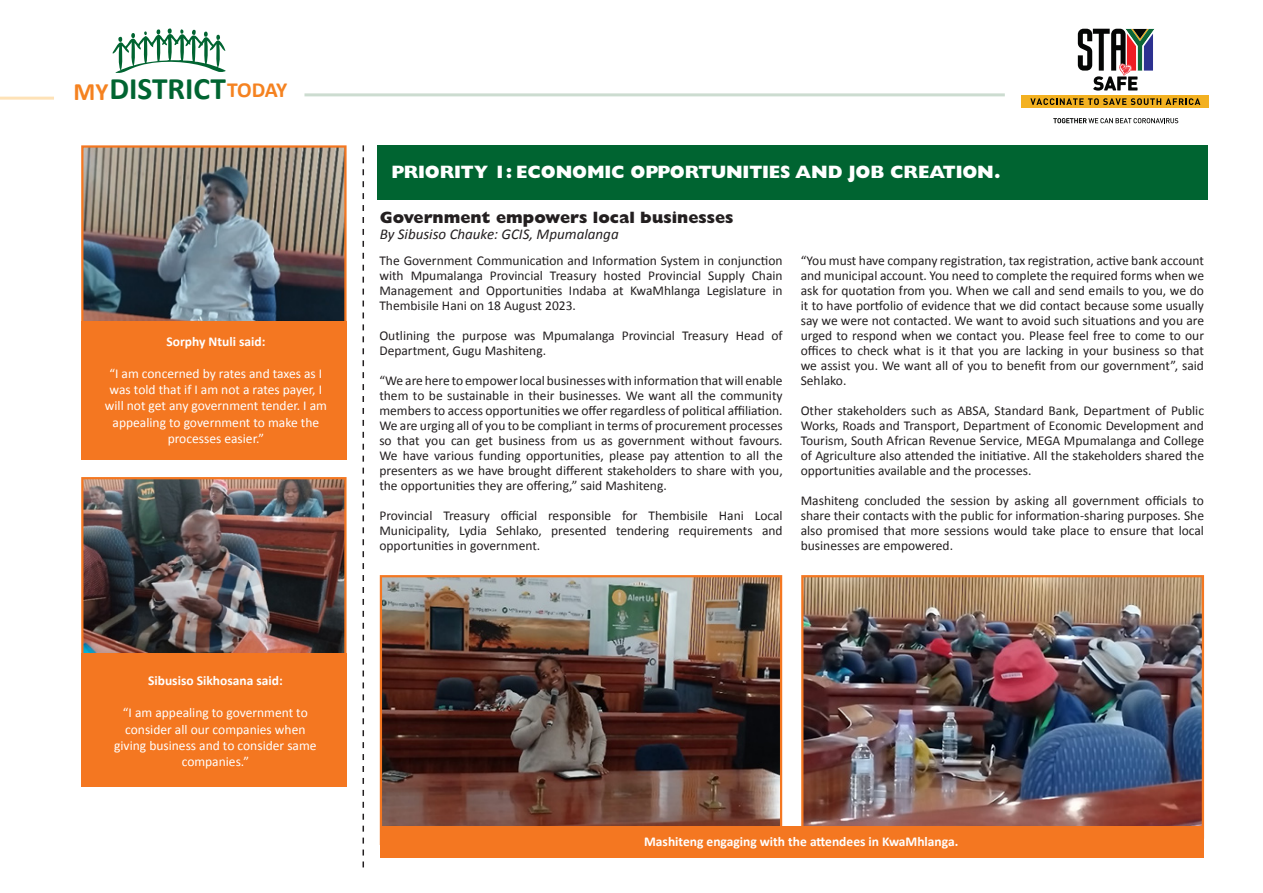
<style>
.page{position:relative;width:1263px;height:893px;background:#fff}
.page>*{position:absolute;margin:0;border:0;box-sizing:border-box;transform-origin:0 0}
.t1{font:700 31.35px "Calibri";color:#006431}
.t2{font:700 25.05px "Calibri";color:#f58220}
.t3{font:700 21.6px "Calibri";letter-spacing:-.025em;color:#f58220}
.t4{font:800 18px "Gill Sans MT Pro";letter-spacing:-.01em;color:#fff}
.t5{font:800 16.5px "Gill Sans MT Pro";color:#231f20}
.t6{font:italic 15px "Calibri";color:#231f20}
.t7{font:13.5px/15px "Calibri";color:#231f20;text-align:justify}
.t8{font:13.5px/16.2px "Calibri";color:#fff;text-align:center}
.t9{font:700 13.5px "Calibri";color:#fff}
</style>
<div class="page">
<hr style="left:0;top:97px;width:54px;height:3px;background:#fee2b7">
<hr style="left:304px;top:93px;width:701px;height:3px;background:#ccdcd0">
<svg style="left:113px;top:28px;width:113px;height:45px"></svg>
<svg style="left:1078px;top:29px;width:76px;height:62px"></svg>
<div style="left:1022px;top:95px;width:187px;height:12px;background:#f3b121"></div>
<svg style="left:1030px;top:98px;width:170px;height:7px"></svg>
<svg style="left:1053px;top:118px;width:125px;height:5px"></svg>
<div style="left:377px;top:145px;width:830px;height:55px;background:#006431"></div>
<svg style="left:362px;top:145px;width:2px;height:722px"></svg>
<img style="left:383px;top:578px;width:396px;height:248px">
<div style="left:380px;top:575px;width:402px;height:270px;border:2px solid #f47721"></div>
<img style="left:804px;top:578px;width:397px;height:248px">
<div style="left:801px;top:575px;width:403px;height:264px;border:2px solid #f47721"></div>
<div style="left:380px;top:826px;width:402px;height:32px;background:#f47721"></div>
<div style="left:777px;top:826px;width:427px;height:32px;background:#f47721"></div>
<img style="left:84px;top:148px;width:260px;height:173px">
<div style="left:81px;top:145px;width:266px;height:196px;border:2px solid #f47721"></div>
<img style="left:84px;top:480px;width:260px;height:173px">
<div style="left:81px;top:477px;width:266px;height:196px;border:2px solid #f47721"></div>
<div style="left:81px;top:321px;width:266px;height:138px;background:#f47721"></div>
<div style="left:81px;top:653px;width:266px;height:134px;background:#f47721"></div>
<p class="t2" style="left:73px;top:75px;width:36px">MY</p>
<p class="t1" style="left:109px;top:69px;width:118px">DISTRICT</p>
<p class="t3" style="left:227px;top:76px;width:62px">TODAY</p>
<p class="t9" style="left:166px;top:332px;width:101px">Sorphy Ntuli said:</p>
<p class="t8" style="left:105px;top:365px;width:224px">“I am concerned by rates and taxes as I was told that if I am not a rates payer, I will not get any government tender. I am appealing to government to make the processes easier.”</p>
<p class="t9" style="left:148px;top:672px;width:136px">Sibusiso Sikhosana said:</p>
<p class="t8" style="left:114px;top:705px;width:204px">“I am appealing to government to consider all our companies when giving business and to consider same companies.”</p>
<p class="t4" style="left:391px;top:162px;width:611px">PRIORITY 1: ECONOMIC OPPORTUNITIES AND JOB CREATION.</p>
<p class="t5" style="left:380px;top:207px;width:355px">Government empowers local businesses</p>
<p class="t6" style="left:380px;top:224px;width:240px">By Sibusiso Chauke: GCIS, Mpumalanga</p>
<p class="t7" style="left:379px;top:253px;width:405px">The Government Communication and Information System in conjunction with Mpumalanga Provincial Treasury hosted Provincial Supply Chain Management and Opportunities Indaba at KwaMhlanga Legislature in Thembisile Hani on 18 August 2023.</p>
<p class="t7" style="left:379px;top:328px;width:405px">Outlining the purpose was Mpumalanga Provincial Treasury Head of<br>Department, Gugu Mashiteng.</p>
<p class="t7" style="left:379px;top:373px;width:405px">“We are here to empower local businesses with information that will enable them to be sustainable in their businesses. We want all the community members to access opportunities we offer regardless of political affiliation.<br>We are urging all of you to be compliant in terms of procurement processes so that you can get business from us as government without favours.<br>We have various funding opportunities, please pay attention to all the presenters as we have brought different stakeholders to share with you, the opportunities they are offering,” said Mashiteng.</p>
<p class="t7" style="left:379px;top:508px;width:405px">Provincial Treasury official responsible for Thembisile Hani Local Municipality, Lydia Sehlako, presented tendering requirements and opportunities in government.</p>
<p class="t7" style="left:801px;top:253px;width:405px">“You must have company registration, tax registration, active bank account and municipal account. You need to complete the required forms when we ask for quotation from you. When we call and send emails to you, we do it to have portfolio of evidence that we did contact because some usually say we were not contacted. We want to avoid such situations and you are urged to respond when we contact you. Please feel free to come to our offices to check what is it that you are lacking in your business so that we assist you. We want all of you to benefit from our government”, said Sehlako.</p>
<p class="t7" style="left:801px;top:403px;width:405px">Other stakeholders such as ABSA, Standard Bank, Department of Public Works, Roads and Transport, Department of Economic Development and Tourism, South African Revenue Service, MEGA Mpumalanga and College of Agriculture also attended the initiative. All the stakeholders shared the opportunities available and the processes.</p>
<p class="t7" style="left:801px;top:493px;width:405px">Mashiteng concluded the session by asking all government officials to share their contacts with the public for information-sharing purposes. She also promised that more sessions would take place to ensure that local businesses are empowered.</p>
<p class="t9" style="left:644px;top:832px;width:316px">Mashiteng engaging with the attendees in KwaMhlanga.</p>
</div>
